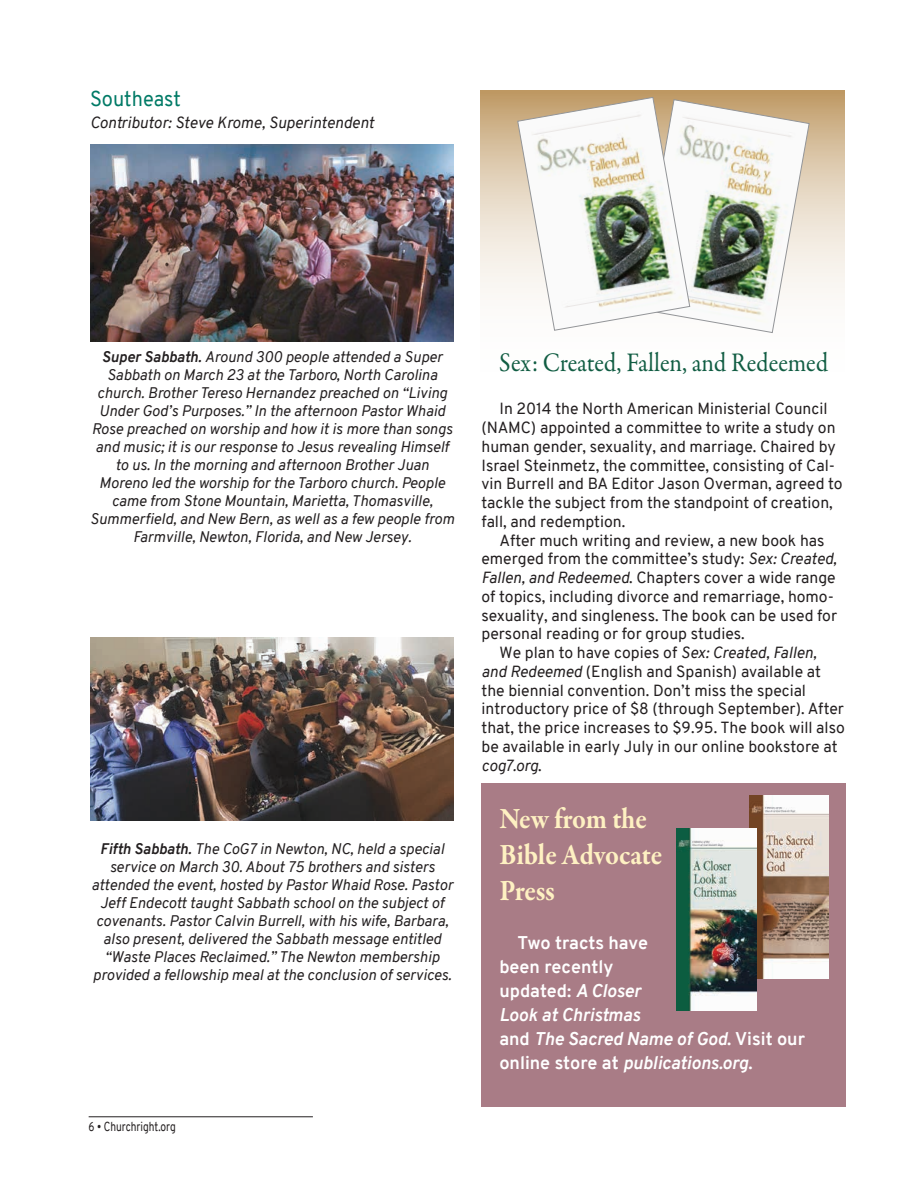
<style>
.page{position:relative;width:918px;height:1188px;background:#fff}
.page>*{position:absolute;margin:0;border:0;box-sizing:border-box;transform-origin:0 0}
.Main_Subhead{font:700 30px/36px "Garamond Premr Pro";letter-spacing:-.01em;color:#fef1c2;scale:.9 1}
.Main_Subhead-2{font:27px "Garamond Premr Pro";letter-spacing:-.005em;color:#115d43;scale:.9 1}
.News_Title{font:21px "Overpass";color:#007a66;scale:.95 1}
.News{font:700 18px/24px "Overpass";color:#fff}
.News-2{font:15.75px/18.8px "Overpass";color:#231f20}
.Main_text{font:italic 15.75px "Overpass";color:#231f20}
.t1{font:italic 15px/18px "Overpass";color:#231f20;text-align:center}
.t2{font:12.75px "Overpass";color:#231f20;scale:.8 1}
.s1{font-weight:700}
.s2{font-style:italic}
</style>
<div class="page">
<hr style="left:89px;top:1116px;width:224px;height:1px;background:#231f20">
<div style="left:482px;top:783px;width:364px;height:324px;background:#a97c86"></div>
<img style="left:90px;top:144px;width:364px;height:198px">
<img style="left:90px;top:637px;width:364px;height:184px">
<svg style="left:481px;top:91px;width:364px;height:204px;background:#dfccb2"></svg>
<img style="left:517px;top:97px;width:293px;height:236px">
<img style="left:750px;top:796px;width:79px;height:182px">
<img style="left:677px;top:828px;width:79px;height:183px">
<p class="News_Title" style="left:90px;top:83px;width:97px">Southeast</p>
<p class="Main_text" style="left:90px;top:112px;width:286px">Contributor: Steve Krome, Superintendent</p>
<p class="t1" style="left:90px;top:348px;width:366px"><span class="s1">Super Sabbath.</span> Around 300 people attended a Super Sabbath on March 23 at the Tarboro, North Carolina church. Brother Tereso Hernandez preached on “Living Under God’s Purposes.” In the afternoon Pastor Whaid Rose preached on worship and how it is more than songs and music; it is our response to Jesus revealing Himself to us. In the morning and afternoon Brother Juan Moreno led the worship for the Tarboro church. People came from Stone Mountain, Marietta, Thomasville, Summerfield, and New Bern, as well as a few people from Farmville, Newton, Florida, and New Jersey.</p>
<p class="t1" style="left:91px;top:840px;width:363px"><span class="s1">Fifth Sabbath.</span> The CoG7 in Newton, NC, held a special service on March 30. About 75 brothers and sisters attended the event, hosted by Pastor Whaid Rose. Pastor Jeff Endecott taught Sabbath school on the subject of covenants. Pastor Calvin Burrell, with his wife, Barbara, also present, delivered the Sabbath message entitled “Waste Places Reclaimed.” The Newton membership provided a fellowship meal at the conclusion of services.</p>
<p class="t2" style="left:89px;top:1117px;width:111px">6 • Churchright.org</p>
<p class="Main_Subhead-2" style="left:499px;top:346px;width:367px">Sex: Created, Fallen, and Redeemed</p>
<p class="News-2" style="left:482px;top:400px;width:363px;text-indent:18px">In 2014 the North American Ministerial Council (NAMC) appointed a committee to write a study on human gender, sexuality, and marriage. Chaired by Israel Steinmetz, the committee, consisting of Cal&shy;vin Burrell and BA Editor Jason Overman, agreed to tackle the subject from the standpoint of creation, fall, and redemption.</p>
<p class="News-2" style="left:482px;top:531px;width:357px;text-indent:18px">After much writing and review, a new book has emerged from the committee’s study: <span class="s2">Sex: Created, Fallen, and Redeemed</span>. Chapters cover a wide range of topics, including divorce and remarriage, homo&shy;sexuality, and singleness. The book can be used for personal reading or for group studies.</p>
<p class="News-2" style="left:482px;top:643px;width:365px;text-indent:18px">We plan to have copies of <span class="s2">Sex: Created, Fallen, and Redeemed</span> (English and Spanish) available at the biennial convention. Don’t miss the special introductory price of $8 (through September). After that, the price increases to $9.95. The book will also be available in early July in our online bookstore at <span class="s2">cog7.org</span>.</p>
<p class="Main_Subhead" style="left:499px;top:801px;width:182px">New from the<br>Bible Advocate<br>Press</p>
<p class="News" style="left:499px;top:931px;width:307px;text-indent:18px">Two tracts have<br>been recently<br>updated: <span class="s2">A Closer<br>Look at Christmas<br></span>and <span class="s2">The Sacred Name of God</span>. Visit our online store at <span class="s2">publications.org</span>.</p>
</div>
